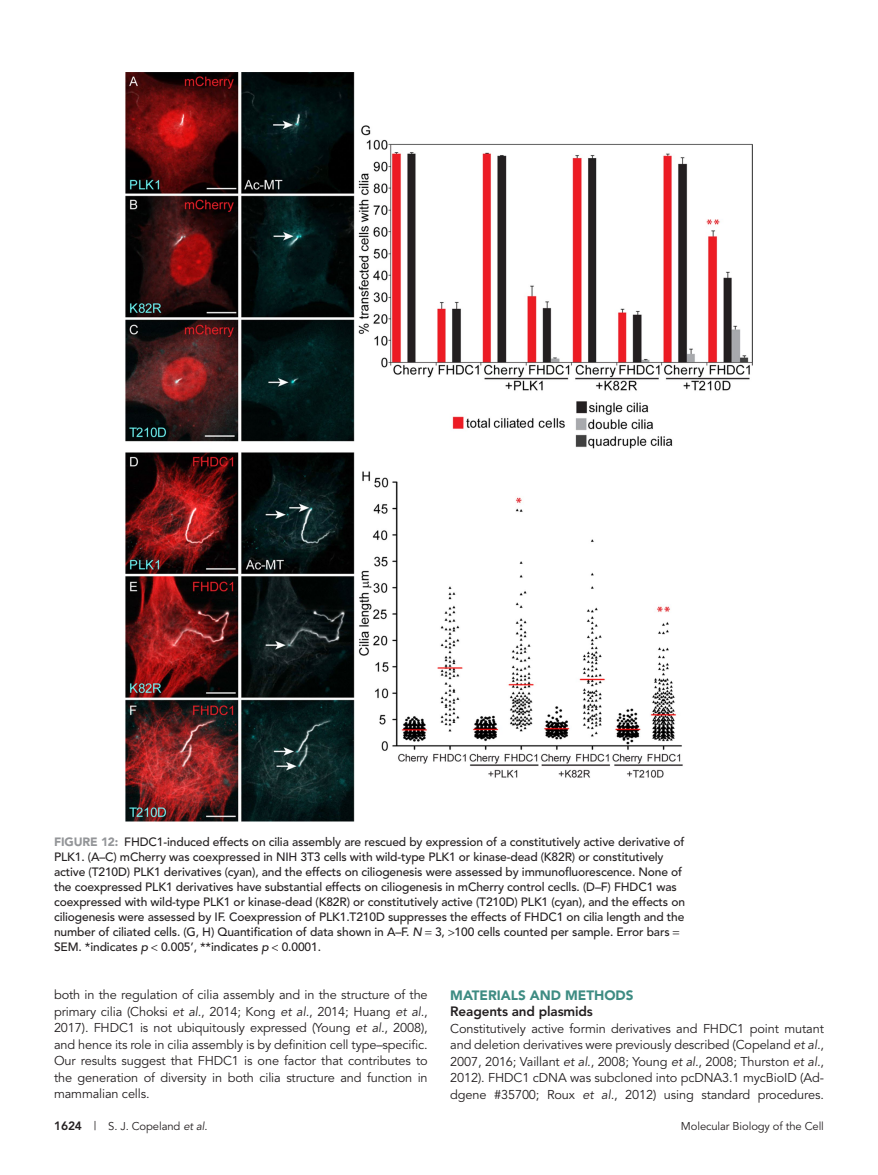
<style>
.page{position:relative;width:878px;height:1175px;background:#fff}
.page>*{position:absolute;margin:0;border:0;box-sizing:border-box;transform-origin:0 0}
.t1{font:900 13.5px "Avenir";color:#3e8c83}
.H2afterH1{font:800 13.5px "Avenir";letter-spacing:-.01em;color:#231f20}
.Para{font:12.75px/16.5px "Avenir";letter-spacing:-.01em;color:#231f20;text-align:justify}
.ParaFL{font:12.75px/16.5px "Avenir";letter-spacing:-.01em;color:#231f20;text-align:justify}
.FigCaption_35_5p{font:500 12px/15px "Avenir";letter-spacing:-.01em;color:#231f20}
.t2{font:11.25px "Avenir";letter-spacing:-.01em;color:#231f20}
.s1{font-weight:900;color:#939598}
.s2{font-style:italic}
.s3{font-weight:800;font-size:12px}
.s4{font-size:12px}
</style>
<div class="page">
<img style="left:126px;top:73px;width:626px;height:748px">
<p class="FigCaption_35_5p" style="left:54px;top:834px;width:632px"><span class="s1">FIGURE 12:</span> FHDC1-induced effects on cilia assembly are rescued by expression of a constitutively active derivative of PLK1. (A–C) mCherry was coexpressed in NIH 3T3 cells with wild-type PLK1 or kinase-dead (K82R) or constitutively active (T210D) PLK1 derivatives (cyan), and the effects on ciliogenesis were assessed by immunofluorescence. None of the coexpressed PLK1 derivatives have substantial effects on ciliogenesis in mCherry control ceclls. (D–F) FHDC1 was coexpressed with wild-type PLK1 or kinase-dead (K82R) or constitutively active (T210D) PLK1 (cyan), and the effects on ciliogenesis were assessed by IF. Coexpression of PLK1.T210D suppresses the effects of FHDC1 on cilia length and the number of ciliated cells. (G, H) Quantification of data shown in A–F. <span class="s2">N</span> 3, 100 cells counted per sample. Error bars SEM. *indicates <span class="s2">p</span> 0.005’, **indicates <span class="s2">p</span> 0.0001.</p>
<p class="Para" style="left:54px;top:987px;width:375px">both in the regulation of cilia assembly and in the structure of the primary cilia (Choksi <span class="s2">et al.</span>, 2014; Kong <span class="s2">et al.</span>, 2014; Huang <span class="s2">et al.</span>, 2017). FHDC1 is not ubiquitously expressed (Young <span class="s2">et al.</span>, 2008), and hence its role in cilia assembly is by definition cell type–specific.<br>Our results suggest that FHDC1 is one factor that contributes to the generation of diversity in both cilia structure and function in mammalian cells.</p>
<h1 class="t1" style="left:450px;top:987px;width:185px">MATERIALS AND METHODS</h1>
<p class="H2afterH1" style="left:450px;top:1003px;width:144px">Reagents and plasmids</p>
<p class="ParaFL" style="left:450px;top:1020px;width:375px">Constitutively active formin derivatives and FHDC1 point mutant and deletion derivatives were previously described (Copeland <span class="s2">et al.</span>, 2007, 2016; Vaillant <span class="s2">et al.</span>, 2008; Young <span class="s2">et al.</span>, 2008; Thurston <span class="s2">et al.</span>, 2012). FHDC1 cDNA was subcloned into pcDNA3.1 mycBioID (Ad&shy;dgene #35700; Roux <span class="s2">et al.</span>, 2012) using standard procedures.</p>
<p class="t2" style="left:54px;top:1119px;width:155px"><span class="s3">1624</span> <span class="s4">|</span> S. J. Copeland <span class="s2">et al</span>.</p>
<p class="t2" style="left:681px;top:1119px;width:144px">Molecular Biology of the Cell</p>
</div>
